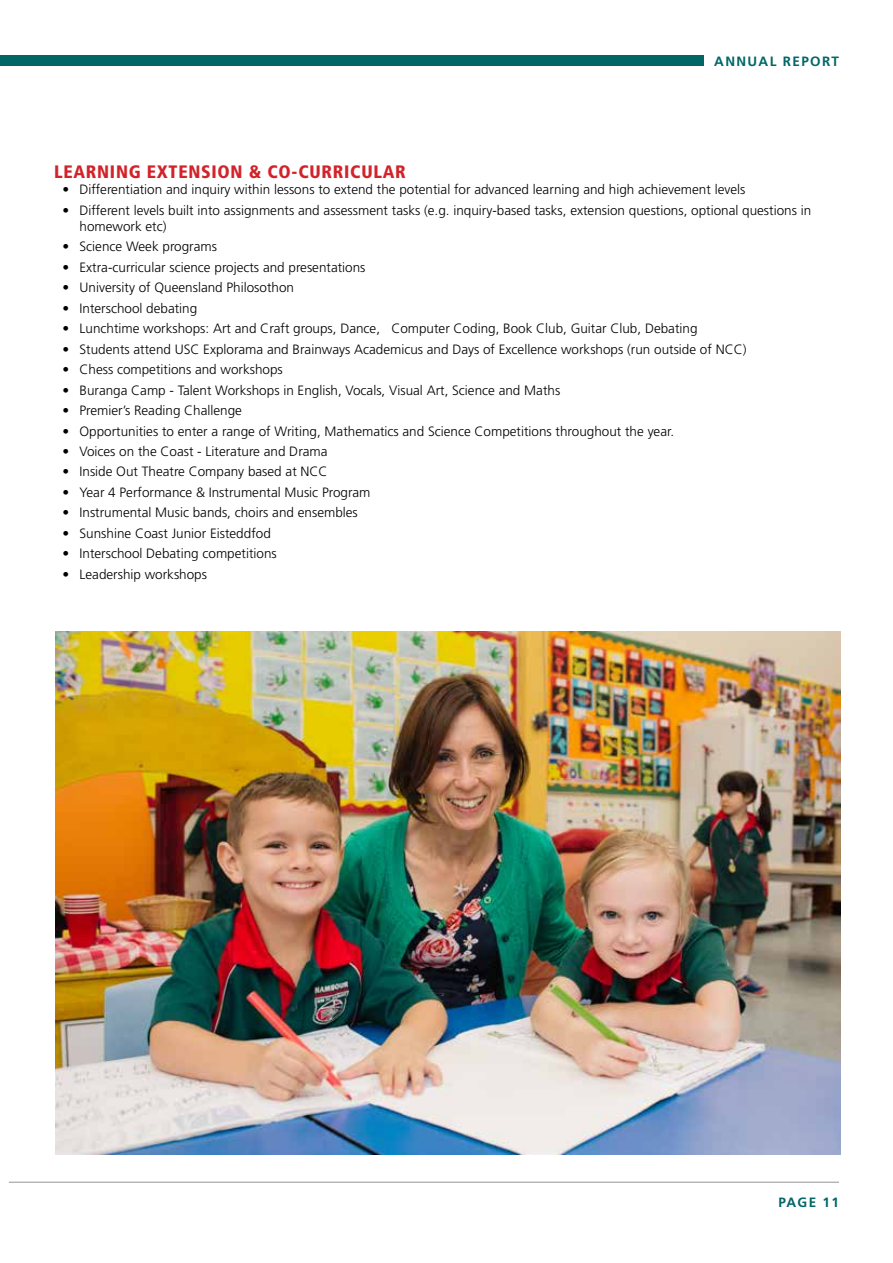
<style>
.page{position:relative;width:893px;height:1263px;background:#fff}
.page>*{position:absolute;margin:0;border:0;box-sizing:border-box;transform-origin:0 0}
.t1{font:900 condensed 18px "Frutiger LT Std";letter-spacing:.04em;color:#d2232a}
.t2{font:300 13.5px/16.2px "Frutiger LT Std";color:#000}
.t3{font:700 13.5px "Frutiger LT Std";letter-spacing:.1em;color:#066}
</style>
<div class="page">
<hr style="left:9px;top:1182px;width:830px;height:1px;background:#939598">
<div style="left:0;top:56px;width:704px;height:10px;background:#066"></div>
<img style="left:56px;top:631px;width:785px;height:524px">
<p class="t3" style="left:714px;top:53px;width:126px">ANNUAL REPORT</p>
<h1 class="t1" style="left:54px;top:161px;width:353px">LEARNING EXTENSION &amp; CO-CURRICULAR</h1>
<p class="t2" style="left:63px;top:182px;width:684px">• Differentiation and inquiry within lessons to extend the potential for advanced learning and high achievement levels</p>
<p class="t2" style="left:80px;top:202px;width:733px;text-indent:-17px">• Different levels built into assignments and assessment tasks (e.g. inquiry-based tasks, extension questions, optional questions in homework etc)</p>
<p class="t2" style="left:63px;top:239px;width:156px">• Science Week programs</p>
<p class="t2" style="left:63px;top:259px;width:305px">• Extra-curricular science projects and presentations</p>
<p class="t2" style="left:63px;top:280px;width:233px">• University of Queensland Philosothon</p>
<p class="t2" style="left:63px;top:300px;width:136px">• Interschool debating</p>
<p class="t2" style="left:63px;top:321px;width:636px">• Lunchtime workshops: Art and Craft groups, Dance, Computer Coding, Book Club, Guitar Club, Debating</p>
<p class="t2" style="left:63px;top:341px;width:685px">• Students attend USC Explorama and Brainways Academicus and Days of Excellence workshops (run outside of NCC)</p>
<p class="t2" style="left:63px;top:362px;width:222px">• Chess competitions and workshops</p>
<p class="t2" style="left:63px;top:382px;width:499px">• Buranga Camp - Talent Workshops in English, Vocals, Visual Art, Science and Maths</p>
<p class="t2" style="left:63px;top:403px;width:181px">• Premier’s Reading Challenge</p>
<p class="t2" style="left:63px;top:423px;width:613px">• Opportunities to enter a range of Writing, Mathematics and Science Competitions throughout the year.</p>
<p class="t2" style="left:63px;top:443px;width:267px">• Voices on the Coast - Literature and Drama</p>
<p class="t2" style="left:63px;top:464px;width:267px">• Inside Out Theatre Company based at NCC</p>
<p class="t2" style="left:63px;top:484px;width:310px">• Year 4 Performance &amp; Instrumental Music Program</p>
<p class="t2" style="left:63px;top:505px;width:297px">• Instrumental Music bands, choirs and ensembles</p>
<p class="t2" style="left:63px;top:525px;width:210px">• Sunshine Coast Junior Eisteddfod</p>
<p class="t2" style="left:63px;top:546px;width:216px">• Interschool Debating competitions</p>
<p class="t2" style="left:63px;top:566px;width:146px">• Leadership workshops</p>
<p class="t3" style="left:779px;top:1194px;width:62px">PAGE 11</p>
</div>
